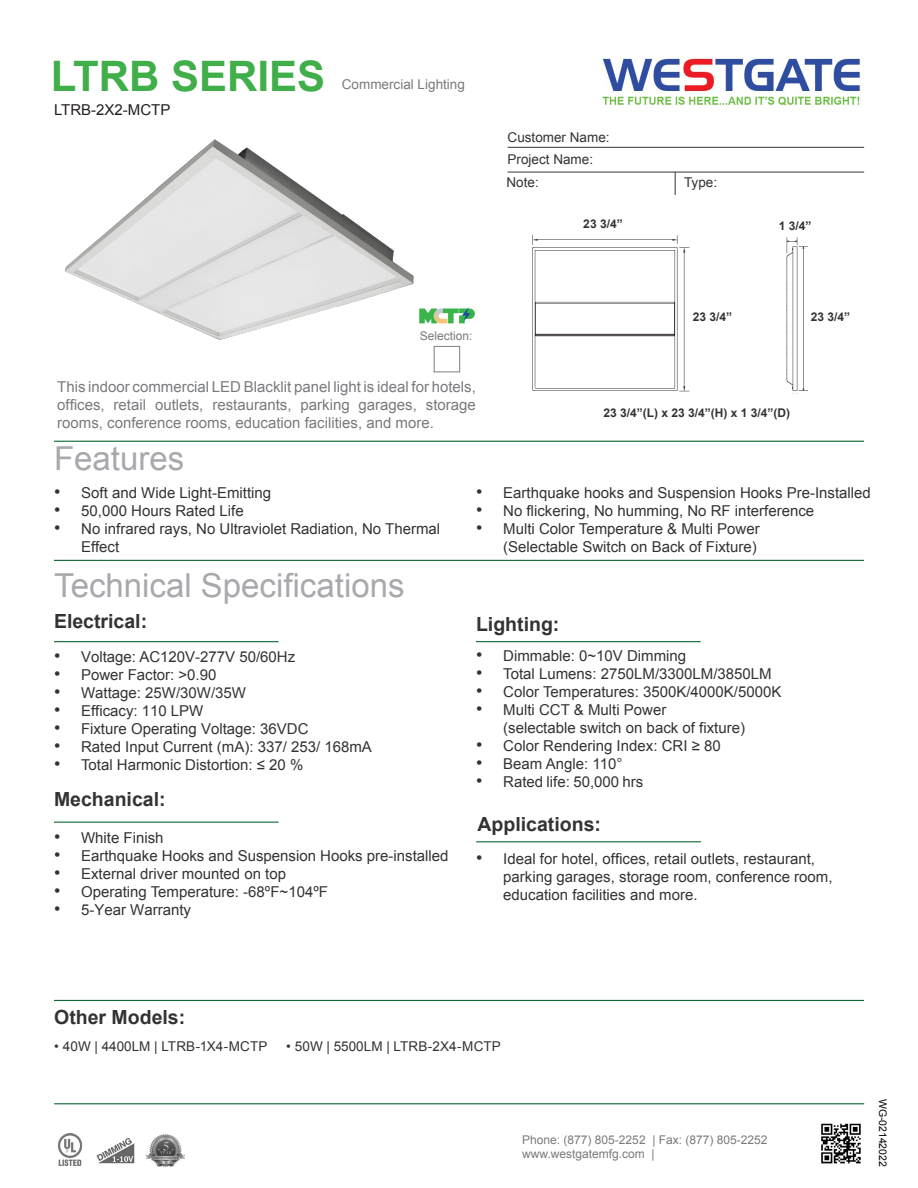
<style>
.page{position:relative;width:918px;height:1188px;background:#fff}
.page>*{position:absolute;margin:0;border:0;box-sizing:border-box;transform-origin:0 0}
.t1{font:700 42px "Arial";color:#40ae49}
.t2{font:33px "Arial";color:#a8a9ad}
.t3{font:700 19.5px "Arial";color:#333}
.t4{font:15px/18px "Arial";color:#333}
.t5{font:15px/18px "Arial";color:#323332}
.t6{font:15px/18px "Arial";color:#787a7d;text-align:justify}
.t7{font:15px "Arial";color:#231f20}
.t8{font:13.5px "Arial";color:#333}
.t9{font:13.5px "Arial";color:#787a7d}
.t10{font:12px "Arial";color:#787a7d}
.t11{font:700 12px "Arial";color:#333}
.t12{font:10.5px "Arial";letter-spacing:-.005em;color:#040503}
.s1{font-size:18px}
.s2{font-size:18px;color:#323332}
.s3{color:#323332}
</style>
<div class="page">
<hr style="left:54px;top:441px;width:810px;height:1px;background:#0d6736">
<hr style="left:508px;top:147px;width:356px;height:1px;background:#333">
<svg style="left:675px;top:173px;width:1px;height:22px"></svg>
<hr style="left:508px;top:172px;width:356px;height:1px;background:#333">
<hr style="left:54px;top:560px;width:810px;height:1px;background:#0d6736">
<hr style="left:54px;top:641px;width:225px;height:1px;background:#0d6736">
<hr style="left:476px;top:641px;width:225px;height:1px;background:#0d6736">
<hr style="left:54px;top:822px;width:225px;height:1px;background:#0d6736">
<img style="left:602px;top:58px;width:258px;height:48px">
<hr style="left:476px;top:841px;width:225px;height:1px;background:#0d6736">
<hr style="left:54px;top:1103px;width:810px;height:1px;background:#0d6736">
<hr style="left:54px;top:1000px;width:810px;height:1px;background:#0d6736">
<img style="left:64px;top:139px;width:372px;height:221px">
<div style="left:434px;top:346px;width:26px;height:26px;background:#fff;border:1px solid #7f7f7f"></div>
<img style="left:821px;top:1123px;width:40px;height:41px">
<img style="left:58px;top:1134px;width:25px;height:32px">
<img style="left:146px;top:1134px;width:39px;height:33px">
<img style="left:532px;top:234px;width:276px;height:158px">
<div style="left:577px;top:219px;width:52px;height:16px;background:#fff"></div>
<div style="left:686px;top:313px;width:53px;height:16px;background:#fff"></div>
<div style="left:773px;top:221px;width:44px;height:15px;background:#fff"></div>
<img style="left:418px;top:301px;width:57px;height:27px">
<img style="left:96px;top:1138px;width:38px;height:26px">
<p class="t1" style="left:51px;top:48px;width:276px">LTRB SERIES</p>
<p class="t7" style="left:54px;top:100px;width:118px">LTRB-2X2-MCTP</p>
<p class="t9" style="left:342px;top:75px;width:125px">Commercial Lighting</p>
<p class="t8" style="left:508px;top:128px;width:104px">Customer Name:</p>
<p class="t8" style="left:508px;top:150px;width:87px">Project Name:</p>
<p class="t8" style="left:507px;top:173px;width:34px">Note:</p>
<p class="t8" style="left:684px;top:173px;width:35px">Type:</p>
<p class="t11" style="left:583px;top:216px;width:41px">23 3/4”</p>
<p class="t11" style="left:779px;top:218px;width:34px">1 3/4”</p>
<p class="t10" style="left:420px;top:328px;width:54px">Selection:</p>
<p class="t6" style="left:57px;top:378px;width:420px">This indoor commercial LED Blacklit panel light is ideal for hotels, offices, retail outlets, restaurants, parking garages, storage rooms, conference rooms, education facilities, and more.</p>
<p class="t2" style="left:54px;top:437px;width:132px">Features</p>
<p class="t11" style="left:693px;top:309px;width:41px">23 3/4”</p>
<p class="t11" style="left:811px;top:309px;width:41px">23 3/4”</p>
<p class="t11" style="left:604px;top:405px;width:188px">23 3/4”(L) x 23 3/4”(H) x 1 3/4”(D)</p>
<p class="t5" style="left:54px;top:484px;width:219px"><span class="s1">•</span> Soft and Wide Light-Emitting</p>
<p class="t4" style="left:54px;top:502px;width:191px"><span class="s1">•</span> 50,000 Hours Rated Life</p>
<p class="t5" style="left:81px;top:520px;width:361px;text-indent:-27px"><span class="s1">•</span> No infrared rays, No Ultraviolet Radiation, No Thermal<br>Effect</p>
<p class="t2" style="left:54px;top:564px;width:352px">Technical Specifications</p>
<p class="t3" style="left:54px;top:608px;width:95px">Electrical:</p>
<p class="t4" style="left:54px;top:648px;width:243px"><span class="s1">•</span> Voltage: AC120V-277V 50/60Hz</p>
<p class="t4" style="left:54px;top:666px;width:164px"><span class="s1">•</span> Power Factor: &gt;0.90</p>
<p class="t4" style="left:54px;top:684px;width:194px"><span class="s1">•</span> Wattage: 25W/30W/35W</p>
<p class="t4" style="left:54px;top:702px;width:151px"><span class="s1">•</span> Efficacy: 110 LPW</p>
<p class="t4" style="left:54px;top:720px;width:256px"><span class="s1">•</span> Fixture Operating Voltage: 36VDC</p>
<p class="t4" style="left:54px;top:738px;width:319px"><span class="s1">•</span> Rated Input Current (mA): 337/ 253/ 168mA</p>
<p class="t4" style="left:54px;top:756px;width:251px"><span class="s1">•</span> Total Harmonic Distortion: ≤ 20 %</p>
<p class="t3" style="left:54px;top:786px;width:113px">Mechanical:</p>
<p class="t4" style="left:54px;top:829px;width:111px"><span class="s1">•</span> White Finish</p>
<p class="t4" style="left:54px;top:847px;width:396px"><span class="s1">•</span> Earthquake Hooks and Suspension Hooks pre-installed</p>
<p class="t4" style="left:54px;top:865px;width:234px"><span class="s1">•</span> External driver mounted on top</p>
<p class="t4" style="left:54px;top:883px;width:276px"><span class="s1">•</span> Operating Temperature: -68ºF~104ºF</p>
<p class="t4" style="left:54px;top:901px;width:139px"><span class="s1">•</span> 5-Year Warranty</p>
<p class="t5" style="left:476px;top:484px;width:396px"><span class="s1">•</span> Earthquake hooks and Suspension Hooks Pre-Installed</p>
<p class="t5" style="left:476px;top:502px;width:339px"><span class="s1">•</span> No flickering, No humming, No RF interference</p>
<p class="t4" style="left:476px;top:520px;width:285px;text-align:right"><span class="s1">•</span> Multi Color Temperature &amp; Multi Power (Selectable Switch on Back of Fixture)</p>
<p class="t3" style="left:476px;top:611px;width:85px">Lighting:</p>
<p class="t5" style="left:476px;top:647px;width:211px"><span class="s1">•</span> Dimmable: 0~10V Dimming</p>
<p class="t5" style="left:476px;top:665px;width:297px"><span class="s1">•</span> Total Lumens: 2750LM/3300LM/3850LM</p>
<p class="t5" style="left:476px;top:683px;width:307px"><span class="s1">•</span> Color Temperatures: 3500K/4000K/5000K</p>
<p class="t4" style="left:503px;top:701px;width:243px;text-indent:-27px"><span class="s2">•</span> Multi CCT &amp; Multi Power<br>(selectable switch on back of fixture)</p>
<p class="t5" style="left:476px;top:737px;width:246px"><span class="s1">•</span> Color Rendering Index: CRI ≥ 80</p>
<p class="t4" style="left:476px;top:755px;width:148px"><span class="s2">•</span> Beam Angle: 110°</p>
<p class="t4" style="left:476px;top:773px;width:169px"><span class="s2">•</span> Rated life: 50,000 hrs</p>
<p class="t3" style="left:478px;top:811px;width:125px">Applications:</p>
<p class="t4" style="left:503px;top:850px;width:331px;text-indent:-27px"><span class="s1">•</span> Ideal for hotel, offices, retail outlets, restaurant, parking garages, storage room, conference room, education facilities and more.</p>
<p class="t3" style="left:54px;top:1004px;width:133px">Other Models:</p>
<p class="t8" style="left:54px;top:1037px;width:215px">• 40W | <span class="s3">4400LM</span> | LTRB-1X4-MCTP</p>
<p class="t8" style="left:286px;top:1037px;width:216px">• 50W | <span class="s3">5500LM</span> | LTRB-2X4-MCTP</p>
<p class="t10" style="left:522px;top:1132px;width:247px">Phone: (877) 805-2252 | Fax: (877) 805-2252</p>
<p class="t10" style="left:522px;top:1146px;width:134px">www.westgatemfg.com |</p>
<p class="t12" style="left:890px;top:1099px;width:69px;rotate:90deg">WG-02142022</p>
</div>
